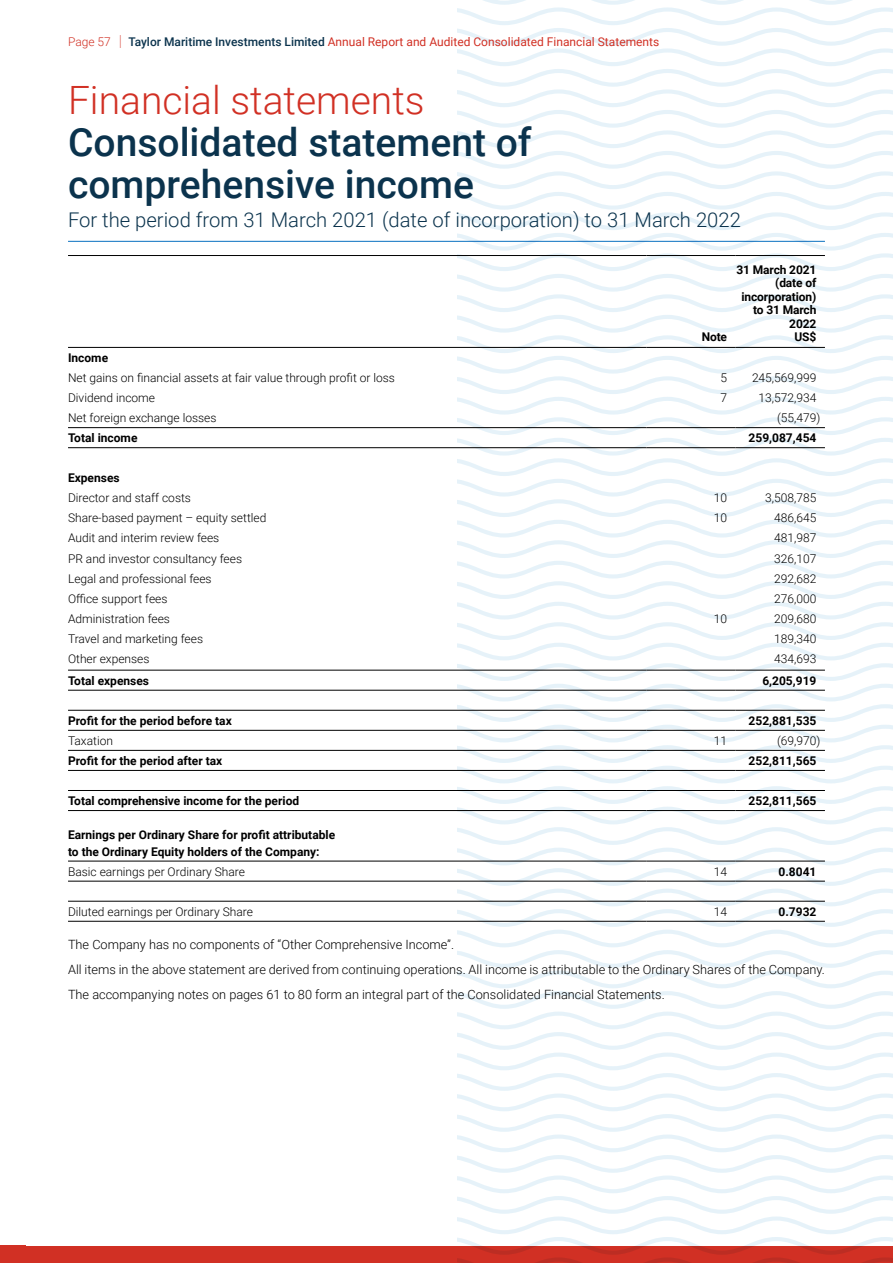
<style>
.page{position:relative;width:893px;height:1263px;background:#fff}
.page>*{position:absolute;margin:0;border:0;box-sizing:border-box;transform-origin:0 0}
.t1{font:500 39px/42px "Roboto";color:#0b334d}
.t2{font:300 39px "Roboto";color:#d13024}
.t3{font:300 20.25px "Roboto";color:#0b334d}
.t4{font:300 12.75px/25px "Roboto";color:#000}
.t5{font:300 12px "Roboto";color:#000}
.t6{font:700 12px/13.5px "Roboto";color:#000;text-align:right}
.t7{font:12px "Roboto";color:#d13024}
.s1{font-weight:300}
.s2{font-weight:100;font-size:18px}
.s3{font-weight:500;color:#0b334d}
</style>
<div class="page">
<hr style="left:68px;top:241px;width:757px;height:1px;background:#0970c0">
<div style="left:0;top:1246px;width:893px;height:17px;background:#d13024"></div>
<svg style="left:457px;top:0;width:436px;height:1263px"></svg>
<hr style="left:68px;top:670px;width:578px;height:1px;background:#000">
<hr style="left:646px;top:670px;width:90px;height:1px;background:#000">
<hr style="left:736px;top:670px;width:89px;height:1px;background:#000">
<hr style="left:68px;top:690px;width:578px;height:1px;background:#000">
<hr style="left:646px;top:690px;width:90px;height:1px;background:#000">
<hr style="left:736px;top:690px;width:89px;height:1px;background:#000">
<hr style="left:68px;top:710px;width:578px;height:1px;background:#000">
<hr style="left:646px;top:710px;width:90px;height:1px;background:#000">
<hr style="left:736px;top:710px;width:89px;height:1px;background:#000">
<hr style="left:68px;top:730px;width:578px;height:1px;background:#000">
<hr style="left:646px;top:730px;width:90px;height:1px;background:#000">
<hr style="left:736px;top:730px;width:89px;height:1px;background:#000">
<hr style="left:68px;top:750px;width:578px;height:1px;background:#000">
<hr style="left:646px;top:750px;width:90px;height:1px;background:#000">
<hr style="left:736px;top:750px;width:89px;height:1px;background:#000">
<hr style="left:68px;top:770px;width:578px;height:1px;background:#000">
<hr style="left:646px;top:770px;width:90px;height:1px;background:#000">
<hr style="left:736px;top:770px;width:89px;height:1px;background:#000">
<hr style="left:68px;top:790px;width:578px;height:1px;background:#000">
<hr style="left:646px;top:790px;width:90px;height:1px;background:#000">
<hr style="left:736px;top:790px;width:89px;height:1px;background:#000">
<hr style="left:68px;top:861px;width:578px;height:1px;background:#000">
<hr style="left:646px;top:861px;width:90px;height:1px;background:#000">
<hr style="left:736px;top:861px;width:89px;height:1px;background:#000">
<hr style="left:68px;top:881px;width:578px;height:1px;background:#000">
<hr style="left:646px;top:881px;width:90px;height:1px;background:#000">
<hr style="left:736px;top:881px;width:89px;height:1px;background:#000">
<hr style="left:68px;top:347px;width:578px;height:1px;background:#000">
<hr style="left:646px;top:347px;width:90px;height:1px;background:#000">
<hr style="left:736px;top:347px;width:89px;height:1px;background:#000">
<hr style="left:68px;top:427px;width:578px;height:1px;background:#000">
<hr style="left:646px;top:427px;width:90px;height:1px;background:#000">
<hr style="left:736px;top:427px;width:89px;height:1px;background:#000">
<hr style="left:68px;top:901px;width:578px;height:1px;background:#000">
<hr style="left:646px;top:901px;width:90px;height:1px;background:#000">
<hr style="left:736px;top:901px;width:89px;height:1px;background:#000">
<hr style="left:68px;top:447px;width:578px;height:1px;background:#000">
<hr style="left:646px;top:447px;width:90px;height:1px;background:#000">
<hr style="left:736px;top:447px;width:89px;height:1px;background:#000">
<hr style="left:68px;top:921px;width:578px;height:1px;background:#000">
<hr style="left:646px;top:921px;width:90px;height:1px;background:#000">
<hr style="left:736px;top:921px;width:89px;height:1px;background:#000">
<hr style="left:68px;top:255px;width:578px;height:1px;background:#000">
<hr style="left:646px;top:255px;width:90px;height:1px;background:#000">
<hr style="left:736px;top:255px;width:89px;height:1px;background:#000">
<hr style="left:68px;top:810px;width:578px;height:1px;background:#000">
<hr style="left:646px;top:810px;width:90px;height:1px;background:#000">
<hr style="left:736px;top:810px;width:89px;height:1px;background:#000">
<p class="t7" style="left:68px;top:34px;width:593px"><span class="s1">Page 57</span> <span class="s2">I</span> <span class="s3">Taylor Maritime Investments Limited</span> Annual Report and Audited Consolidated Financial Statements</p>
<h1 class="t2" style="left:68px;top:73px;width:358px">Financial statements</h1>
<h1 class="t1" style="left:68px;top:120px;width:465px">Consolidated statement of comprehensive income</h1>
<h2 class="t3" style="left:68px;top:205px;width:674px">For the period from 31 March 2021 (date of incorporation) to 31 March 2022</h2>
<p class="t6" style="left:702px;top:330px;width:27px">Note</p>
<p class="t6" style="left:736px;top:262px;width:82px">31 March 2021 (date of incorporation) to 31 March<br>2022<br>US$</p>
<p class="t6" style="left:68px;top:350px;width:42px">Income</p>
<p class="t5" style="left:68px;top:369px;width:328px">Net gains on financial assets at fair value through profit or loss</p>
<p class="t5" style="left:720px;top:369px;width:8px">5</p>
<p class="t5" style="left:752px;top:369px;width:66px">245,569,999</p>
<p class="t5" style="left:68px;top:389px;width:89px">Dividend income</p>
<p class="t5" style="left:720px;top:389px;width:8px">7</p>
<p class="t5" style="left:759px;top:389px;width:59px">13,572,934</p>
<p class="t5" style="left:68px;top:409px;width:150px">Net foreign exchange losses</p>
<p class="t5" style="left:777px;top:409px;width:45px">(55,479)</p>
<p class="t6" style="left:68px;top:431px;width:71px">Total income</p>
<p class="t6" style="left:749px;top:431px;width:69px">259,087,454</p>
<p class="t6" style="left:68px;top:471px;width:53px">Expenses</p>
<p class="t5" style="left:68px;top:490px;width:124px">Director and staff costs</p>
<p class="t5" style="left:714px;top:490px;width:15px">10</p>
<p class="t5" style="left:765px;top:490px;width:53px">3,508,785</p>
<p class="t5" style="left:68px;top:510px;width:200px">Share-based payment – equity settled</p>
<p class="t5" style="left:714px;top:510px;width:15px">10</p>
<p class="t5" style="left:774px;top:510px;width:44px">486,645</p>
<p class="t5" style="left:68px;top:530px;width:153px">Audit and interim review fees</p>
<p class="t5" style="left:774px;top:530px;width:44px">481,987</p>
<p class="t5" style="left:68px;top:550px;width:176px">PR and investor consultancy fees</p>
<p class="t5" style="left:774px;top:550px;width:44px">326,107</p>
<p class="t5" style="left:68px;top:570px;width:145px">Legal and professional fees</p>
<p class="t5" style="left:774px;top:570px;width:44px">292,682</p>
<p class="t5" style="left:68px;top:590px;width:101px">Office support fees</p>
<p class="t5" style="left:774px;top:590px;width:44px">276,000</p>
<p class="t5" style="left:68px;top:610px;width:104px">Administration fees</p>
<p class="t5" style="left:714px;top:610px;width:15px">10</p>
<p class="t5" style="left:774px;top:610px;width:44px">209,680</p>
<p class="t5" style="left:68px;top:630px;width:137px">Travel and marketing fees</p>
<p class="t5" style="left:774px;top:630px;width:44px">189,340</p>
<p class="t5" style="left:68px;top:650px;width:83px">Other expenses</p>
<p class="t5" style="left:774px;top:650px;width:44px">434,693</p>
<p class="t6" style="left:68px;top:673px;width:83px">Total expenses</p>
<p class="t6" style="left:762px;top:673px;width:56px">6,205,919</p>
<p class="t6" style="left:68px;top:713px;width:165px">Profit for the period before tax</p>
<p class="t6" style="left:749px;top:713px;width:69px">252,881,535</p>
<p class="t5" style="left:68px;top:732px;width:47px">Taxation</p>
<p class="t5" style="left:714px;top:732px;width:15px">11</p>
<p class="t5" style="left:777px;top:732px;width:45px">(69,970)</p>
<p class="t6" style="left:68px;top:753px;width:156px">Profit for the period after tax</p>
<p class="t6" style="left:749px;top:753px;width:69px">252,811,565</p>
<p class="t6" style="left:68px;top:793px;width:233px">Total comprehensive income for the period</p>
<p class="t6" style="left:749px;top:793px;width:69px">252,811,565</p>
<p class="t6" style="left:68px;top:826px;width:269px;line-height:16.4px;text-align:left">Earnings per Ordinary Share for profit attributable to the Ordinary Equity holders of the Company:</p>
<p class="t5" style="left:68px;top:863px;width:179px">Basic earnings per Ordinary Share</p>
<p class="t5" style="left:714px;top:863px;width:15px">14</p>
<p class="t6" style="left:778px;top:864px;width:39px">0.8041</p>
<p class="t5" style="left:68px;top:903px;width:186px">Diluted earnings per Ordinary Share</p>
<p class="t5" style="left:714px;top:903px;width:15px">14</p>
<p class="t6" style="left:778px;top:904px;width:39px">0.7932</p>
<p class="t4" style="left:68px;top:931px;width:758px">The Company has no components of “Other Comprehensive Income”.<br>All items in the above statement are derived from continuing operations. All income is attributable to the Ordinary Shares of the Company.<br>The accompanying notes on pages 61 to 80 form an integral part of the Consolidated Financial Statements.</p>
</div>
